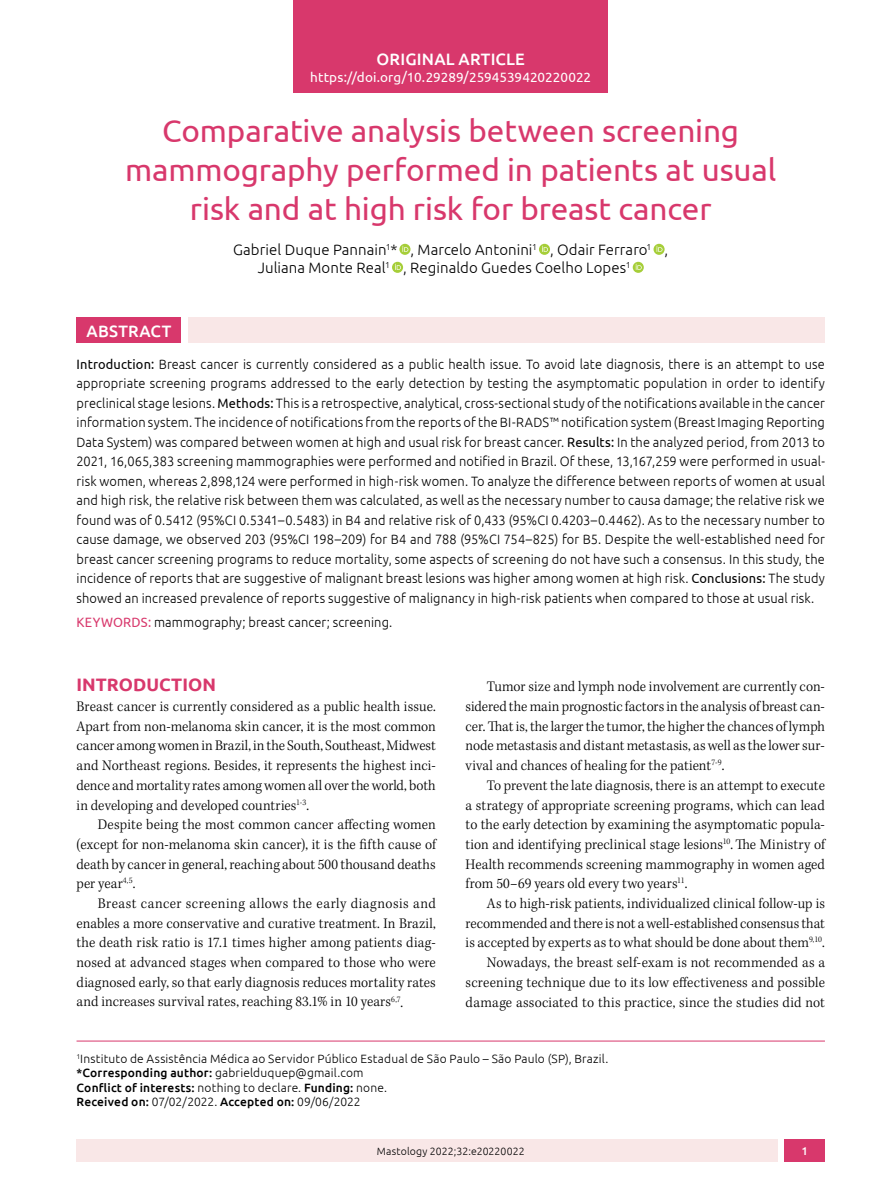
<style>
.page{position:relative;width:893px;height:1191px;background:#fff}
.page>*{position:absolute;margin:0;border:0;box-sizing:border-box;transform-origin:0 0}
.t1{font:31.5px/39px "Ubuntu";letter-spacing:-.005em;color:#d8386c;text-align:center}
.t2{font:700 18px "Ubuntu";letter-spacing:.005em;color:#d8386c}
.t3{font:500 16.5px "Ubuntu";letter-spacing:.01em;color:#fff}
.t4{font:300 15px/19.6px "Kepler Std";letter-spacing:.01em;color:#000;text-align:justify;scale:.95 1}
.t5{font:300 15px/18px "Ubuntu";letter-spacing:.005em;color:#000}
.t6{font:300 13.5px/19.5px "Ubuntu";letter-spacing:.01em;color:#000;text-align:justify;scale:.95 1}
.t7{font:13.5px "Ubuntu";color:#fff}
.t8{font:300 12px/14.4px "Ubuntu";letter-spacing:.015em;color:#000}
.t9{font:500 11.25px "Ubuntu";color:#fff}
.t10{font:300 10.5px "Ubuntu";letter-spacing:.005em;color:#000}
.s1{font-weight:400}
.s2{font-weight:400;color:#d8386c}
.s3{font-weight:500}
</style>
<div class="page">
<div style="left:77px;top:1139px;width:701px;height:23px;background:#f9e7e7"></div>
<div style="left:785px;top:1139px;width:40px;height:23px;background:#d8386c"></div>
<svg style="left:399px;top:244px;width:11px;height:11px"></svg>
<svg style="left:402px;top:246px;width:6px;height:6px"></svg>
<div style="left:539px;top:244px;width:11px;height:11px;background:#a6ce39;border-radius:50%"></div>
<svg style="left:542px;top:246px;width:6px;height:6px"></svg>
<svg style="left:653px;top:244px;width:12px;height:11px"></svg>
<svg style="left:656px;top:246px;width:6px;height:6px"></svg>
<div style="left:392px;top:262px;width:11px;height:11px;background:#a6ce39;border-radius:50%"></div>
<svg style="left:395px;top:264px;width:6px;height:6px"></svg>
<svg style="left:633px;top:262px;width:11px;height:11px"></svg>
<svg style="left:636px;top:264px;width:6px;height:6px"></svg>
<hr style="left:77px;top:1040px;width:748px;height:1px;background:#d8386c">
<div style="left:77px;top:317px;width:104px;height:26px;background:#d8386c"></div>
<div style="left:188px;top:317px;width:637px;height:26px;background:#f9e7e7"></div>
<div style="left:293px;top:0;width:315px;height:92px;background:#d8386c"></div>
<p class="t3" style="left:377px;top:49px;width:150px">ORIGINAL ARTICLE</p>
<p class="t7" style="left:310px;top:69px;width:283px">https://doi.org/10.29289/2594539420220022</p>
<h1 class="t1" style="left:125px;top:110px;width:653px">Comparative analysis between screening mammography performed in patients at usual risk and at high risk for breast cancer</h1>
<p class="t5" style="left:258px;top:240px;width:412px;text-indent:-24px">Gabriel Duque Pannain<sup>1</sup>* , Marcelo Antonini<sup>1</sup> , Odair Ferraro<sup>1</sup> ,<br>Juliana Monte Real<sup>1</sup> , Reginaldo Guedes Coelho Lopes<sup>1</sup></p>
<p class="t3" style="left:87px;top:320px;width:86px">ABSTRACT</p>
<p class="t6" style="left:77px;top:354px;width:789px"><span class="s1">Introduction:</span> Breast cancer is currently considered as a public health issue. To avoid late diagnosis, there is an attempt to use appropriate screening programs addressed to the early detection by testing the asymptomatic population in order to identify preclinical stage lesions. <span class="s1">Methods:</span> This is a retrospective, analytical, cross-sectional study of the notifications available in the cancer information system. The incidence of notifications from the reports of the BI-RADS™ notification system (Breast Imaging Reporting Data System) was compared between women at high and usual risk for breast cancer. <span class="s1">Results:</span> In the analyzed period, from 2013 to 2021, 16,065,383 screening mammographies were performed and notified in Brazil. Of these, 13,167,259 were performed in usual&shy;risk women, whereas 2,898,124 were performed in high-risk women. To analyze the difference between reports of women at usual and high risk, the relative risk between them was calculated, as well as the necessary number to causa damage; the relative risk we found was of 0.5412 (95%CI 0.5341–0.5483) in B4 and relative risk of 0,433 (95%CI 0.4203–0.4462). As to the necessary number to cause damage, we observed 203 (95%CI 198–209) for B4 and 788 (95%CI 754–825) for B5. Despite the well-established need for breast cancer screening programs to reduce mortality, some aspects of screening do not have such a consensus. In this study, the incidence of reports that are suggestive of malignant breast lesions was higher among women at high risk. <span class="s1">Conclusions:</span> The study showed an increased prevalence of reports suggestive of malignancy in high-risk patients when compared to those at usual risk.</p>
<p class="t6" style="left:77px;top:612px;width:334px"><span class="s2">KEYWORDS:</span> mammography; breast cancer; screening.</p>
<p class="t2" style="left:77px;top:674px;width:141px">INTRODUCTION</p>
<p class="t4" style="left:77px;top:697px;width:380px">Breast cancer is currently considered as a public health issue.<br>Apart from non-melanoma skin cancer, it is the most common cancer among women in Brazil, in the South, Southeast, Midwest and Northeast regions. Besides, it represents the highest inci&shy;dence and mortality rates among women all over the world, both in developing and developed countries<sup>1-3</sup>.</p>
<p class="t4" style="left:77px;top:815px;width:380px;text-indent:21px">Despite being the most common cancer affecting women (except for non-melanoma skin cancer), it is the fifth cause of death by cancer in general, reaching about 500 thousand deaths per year<sup>4,5</sup>.</p>
<p class="t4" style="left:77px;top:894px;width:380px;text-indent:21px">Breast cancer screening allows the early diagnosis and enables a more conservative and curative treatment. In Brazil, the death risk ratio is 17.1 times higher among patients diag&shy;nosed at advanced stages when compared to those who were diagnosed early, so that early diagnosis reduces mortality rates and increases survival rates, reaching 83.1% in 10 years<sup>6,7</sup>.</p>
<p class="t4" style="left:466px;top:677px;width:380px;text-indent:21px">Tumor size and lymph node involvement are currently con&shy;sidered the main prognostic factors in the analysis of breast can&shy;cer. That is, the larger the tumor, the higher the chances of lymph node metastasis and distant metastasis, as well as the lower sur&shy;vival and chances of healing for the patient<sup>7-9</sup>.</p>
<p class="t4" style="left:466px;top:776px;width:380px;text-indent:21px">To prevent the late diagnosis, there is an attempt to execute a strategy of appropriate screening programs, which can lead to the early detection by examining the asymptomatic popula&shy;tion and identifying preclinical stage lesions<sup>10</sup>.The Ministry of Health recommends screening mammography in women aged from 50–69 years old every two years<sup>11</sup>.</p>
<p class="t4" style="left:466px;top:894px;width:380px;text-align:right">As to high-risk patients, individualized clinical follow-up is recommended and there is not a well-established consensus that is accepted by experts as to what should be done about them<sup>9,10</sup>.<br>Nowadays, the breast self-exam is not recommended as a screening technique due to its low effectiveness and possible damage associated to this practice, since the studies did not</p>
<p class="t8" style="left:77px;top:1051px;width:533px"><sup>1</sup>Instituto de Assistência Médica ao Servidor Público Estadual de São Paulo – São Paulo (SP), Brazil. <span class="s3">*Corresponding author:</span> gabrielduquep@gmail.com<br><span class="s3">Conflict of interests:</span> nothing to declare. <span class="s3">Funding:</span> none.<br><span class="s3">Received on:</span> 07/02/2022. <span class="s3">Accepted on:</span> 09/06/2022</p>
<p class="t10" style="left:377px;top:1144px;width:149px">Mastology 2022;32:e20220022</p>
<p class="t9" style="left:802px;top:1143px;width:8px">1</p>
</div>
